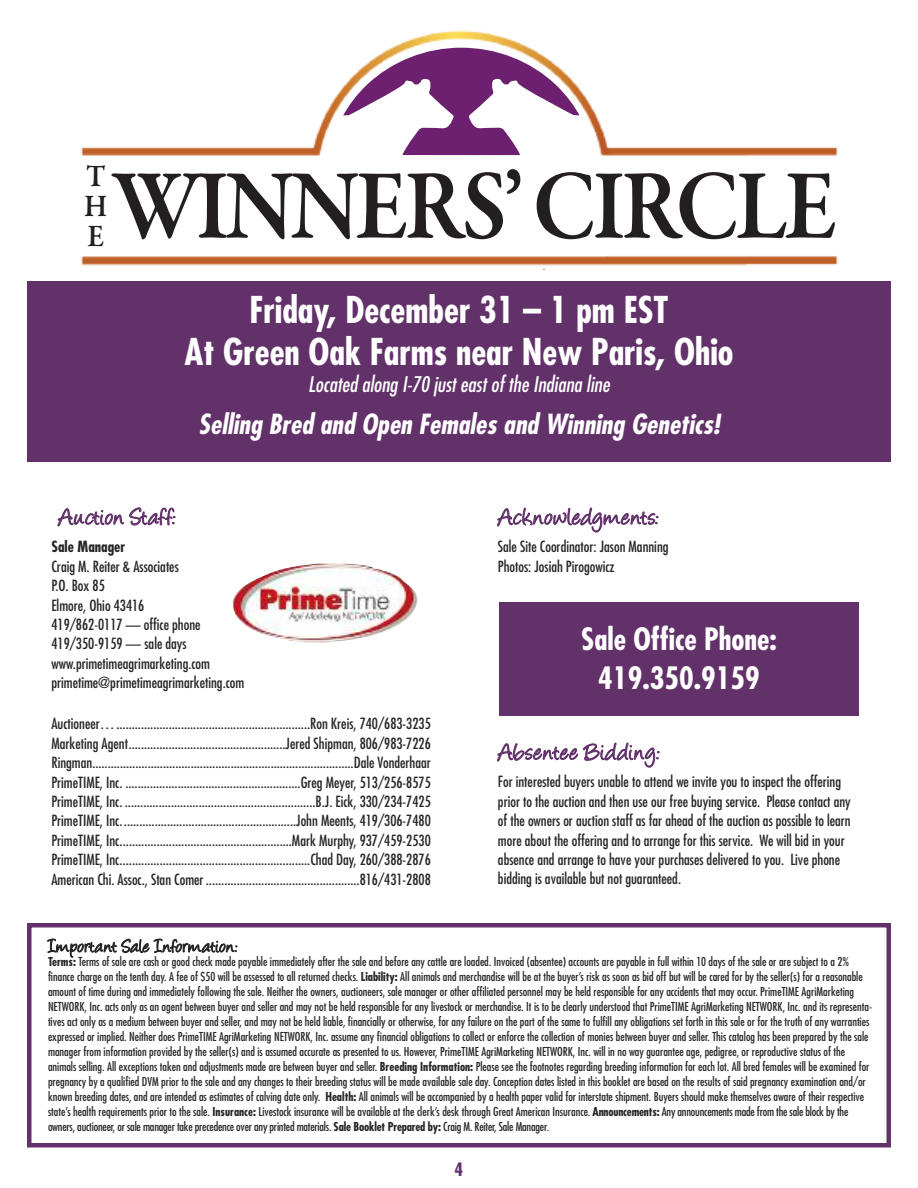
<style>
.page{position:relative;width:918px;height:1188px;background:#fff}
.page>*{position:absolute;margin:0;border:0;box-sizing:border-box;transform-origin:0 0}
.t1{font:100.5px "Garamond Premr Pro Smbd+LAXYGM";letter-spacing:-.05em;color:#231f20;scale:.9 1}
.t2{font:700 condensed 36px/42px "Futura";color:#fff;text-align:center}
.t3{font:31.65px/30px "Garamond Premr Pro Smbd+LAXYGM";color:#231f20;text-align:justify;scale:.9 1}
.t4{font:700 condensed 30px/38.8px "Futura";color:#fff;text-align:center}
.t5{font:27px "Angelina";letter-spacing:.035em;color:#62316a}
.t6{font:italic 700 condensed 27px "Futura";color:#fff}
.t7{font:italic condensed 21px "Futura";color:#fff}
.t8{font:21px "Angelina";letter-spacing:.03em;color:#272627}
.t9{font:700 condensed 18px "Futura";color:#62316a}
.t10{font:condensed 15px/19.4px "Futura";color:#272627}
.t11{font:700 condensed 15px "Futura";color:#272627}
.t12{font:condensed 12px/15px "Futura";color:#272627}
.s1{font-weight:700}
.s2{font-size:10.5px}
</style>
<div class="page">
<div style="left:27px;top:281px;width:864px;height:181px;background:#62316a"></div>
<img style="left:81px;top:30px;width:757px;height:236px">
<svg style="left:324px;top:48px;width:274px;height:120px"></svg>
<div style="left:27px;top:923px;width:864px;height:225px;border:4px solid #62316a"></div>
<img style="left:232px;top:563px;width:186px;height:79px">
<div style="left:500px;top:602px;width:359px;height:113px;background:#62316a"></div>
<h3 class="t3" style="left:84px;top:164px;width:27px">T H E</h3>
<h1 class="t1" style="left:112px;top:167px;width:807px">WINNERS’CIRCLE</h1>
<h2 class="t2" style="left:184px;top:292px;width:551px">Friday, December 31 – 1 pm EST<br>At Green Oak Farms near New Paris, Ohio</h2>
<h3 class="t7" style="left:308px;top:375px;width:303px">Located along I-70 just east of the Indiana line</h3>
<h3 class="t6" style="left:198px;top:412px;width:523px">Selling Bred and Open Females and Winning Genetics!</h3>
<h3 class="t5" style="left:59px;top:498px;width:117px">Auction Staff:</h3>
<p class="t11" style="left:51px;top:540px;width:75px">Sale Manager</p>
<p class="t10" style="left:51px;top:557px;width:194px">Craig M. Reiter &amp; Associates<br>P.O. Box 85<br>Elmore, Ohio 43416<br>419/862-0117 — office phone<br>419/350-9159 — sale days www.primetimeagrimarketing.com primetime@primetimeagrimarketing.com</p>
<p class="t10" style="left:51px;top:715px;width:381px;text-align:justify">Auctioneer…...............................................................Ron Kreis, 740/683-3235<br>Marketing Agent...................................................Jered Shipman, 806/983-7226<br>Ringman.....................................................................................Dale Vonderhaar PrimeTIME, Inc. .........................................................Greg Meyer, 513/256-8575<br>PrimeTIME, Inc. ..............................................................B.J. Eick, 330/234-7425<br>PrimeTIME, Inc.........................................................John Meents, 419/306-7480<br>PrimeTIME, Inc........................................................Mark Murphy, 937/459-2530<br>PrimeTIME, Inc..............................................................Chad Day, 260/388-2876<br>American Chi. Assoc., Stan Comer ..................................................816/431-2808</p>
<h3 class="t5" style="left:498px;top:498px;width:161px">Acknowledgments:</h3>
<p class="t10" style="left:498px;top:538px;width:172px">Sale Site Coordinator: Jason Manning<br>Photos: Josiah Pirogowicz</p>
<h3 class="t4" style="left:581px;top:622px;width:197px">Sale Office Phone:<br>419.350.9159</h3>
<h3 class="t5" style="left:498px;top:733px;width:162px">Absentee Bidding:</h3>
<p class="t10" style="left:498px;top:773px;width:354px">For interested buyers unable to attend we invite you to inspect the offering prior to the auction and then use our free buying service. Please contact any of the owners or auction staff as far ahead of the auction as possible to learn more about the offering and to arrange for this service. We will bid in your absence and arrange to have your purchases delivered to you. Live phone bidding is available but not guaranteed.</p>
<h3 class="t8" style="left:48px;top:932px;width:190px">Important Sale Information:</h3>
<p class="t12" style="left:48px;top:955px;width:825px"><span class="s1">Terms:</span> Terms of sale are cash or good check made payable immediately after the sale and before any cattle are loaded. Invoiced (absentee) accounts are payable in full within 10 days of the sale or are subject to a 2% finance charge on the tenth day. A fee of $50 will be assessed to all returned checks. <span class="s1">Liability:</span> All animals and merchandise will be at the buyer’s risk as soon as bid off but will be cared for by the seller(s) for a reasonable amount of time during and immediately following the sale. Neither the owners, auctioneers, sale manager or other affiliated personnel may be held responsible for any accidents that may occur. PrimeTIME AgriMarketing NETWORK, Inc. acts only as an agent between buyer and seller and may not be held responsible for any livestock or merchandise. It is to be clearly understood that PrimeTIME AgriMarketing NETWORK, Inc. and its representa&shy;tives act only as a medium between buyer and seller, and may not be held liable, financially or otherwise, for any failure on the part of the same to fulfill any obligations set forth in this sale or for the truth of any warranties expressed or implied. Neither does PrimeTIME AgriMarketing NETWORK, Inc. assume any financial obligations to collect or enforce the collection of monies between buyer and seller. This catalog has been prepared by the sale manager from information provided by the seller(s) and is assumed accurate as presented to us. However, PrimeTIME AgriMarketing NETWORK, Inc. will in no way guarantee age, pedigree, or reproductive status of the animals selling. All exceptions taken and adjustments made are between buyer and seller. <span class="s1">Breeding Information:</span> Please see the footnotes regarding breeding information for each lot. All bred females will be examined for pregnancy by a qualified DVM prior to the sale and any changes to their breeding status will be made available sale day. Conception dates listed in this booklet are based on the results of said pregnancy examination and/or known breeding dates, and are intended as estimates of calving date only. <span class="s1">Health:</span> All animals will be accompanied by a health paper valid for interstate shipment. Buyers should make themselves aware of their respective state’s health requirements prior to the sale. <span class="s1">Insurance:</span> Livestock insurance will be available at the clerk’s desk through Great American Insurance. <span class="s1">Announcements:</span> Any announcements made from the sale block by the owners, auctioneer, or sale manager take precedence over any printed materials. <span class="s1">Sale Booklet Prepared by:</span> Craig M. Reiter, Sale Manager<span class="s2">.</span></p>
<h3 class="t9" style="left:455px;top:1161px;width:10px">4</h3>
</div>
